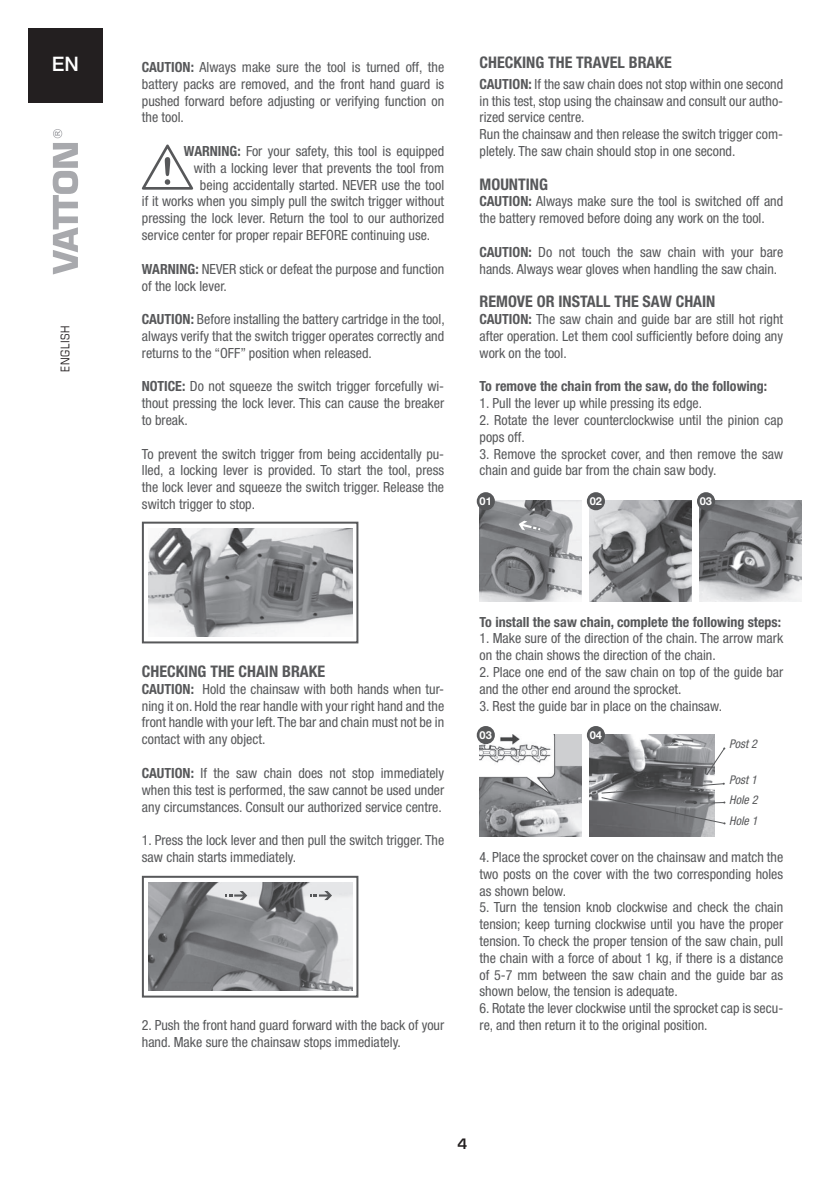
<style>
.page{position:relative;width:840px;height:1191px;background:#fff}
.page>*{position:absolute;margin:0;border:0;box-sizing:border-box;transform-origin:0 0}
.t1{font:500 20px "Helvetica Neue LT Std";color:#fff}
.t2{font:700 condensed 16px "Helvetica Neue LT Std";color:#57585a}
.t3{font:condensed 14px/16.8px "Helvetica Neue LT Std";color:#57585a}
.t4{font:700 condensed 14px "Helvetica Neue LT Std";color:#57585a}
.t5{font:600 14px "Eurostile LT Std";color:#231f20}
.t6{font:italic condensed 12px/21px "Helvetica Neue LT Std";color:#57585a;text-align:justify}
.t7{font:condensed 12px "Eurostile LT Std";letter-spacing:.05em;color:#231f20}
.t8{font:700 11px "Helvetica Neue LT Std";color:#fff}
.s1{font-weight:700}
</style>
<div class="page">
<div style="left:28px;top:28px;width:74px;height:74px;background:#231f20"></div>
<svg style="left:53px;top:129px;width:25px;height:145px"></svg>
<svg style="left:142px;top:144px;width:51px;height:46px"></svg>
<img style="left:148px;top:528px;width:204px;height:108px">
<div style="left:142px;top:521px;width:216px;height:122px;border:2px solid #57585a"></div>
<img style="left:148px;top:882px;width:204px;height:108px">
<div style="left:142px;top:875px;width:216px;height:122px;border:2px solid #57585a"></div>
<svg style="left:310px;top:891px;width:22px;height:9px"></svg>
<svg style="left:225px;top:891px;width:22px;height:9px"></svg>
<img style="left:479px;top:734px;width:102px;height:103px">
<div style="left:476px;top:726px;width:18px;height:18px;background:#57585a;border-radius:50%"></div>
<img style="left:589px;top:734px;width:125px;height:103px">
<div style="left:586px;top:726px;width:18px;height:18px;background:#57585a;border-radius:50%"></div>
<img style="left:479px;top:501px;width:102px;height:101px">
<div style="left:476px;top:492px;width:18px;height:18px;background:#57585a;border-radius:50%"></div>
<img style="left:589px;top:501px;width:102px;height:101px">
<div style="left:586px;top:492px;width:18px;height:18px;background:#57585a;border-radius:50%"></div>
<img style="left:699px;top:501px;width:102px;height:101px">
<div style="left:696px;top:492px;width:18px;height:18px;background:#57585a;border-radius:50%"></div>
<svg style="left:518px;top:520px;width:22px;height:10px"></svg>
<svg style="left:705px;top:747px;width:20px;height:28px"></svg>
<svg style="left:600px;top:782px;width:125px;height:42px;background:#7c7d80"></svg>
<h1 class="t1" style="left:52px;top:52px;width:29px">EN</h1>
<p class="t7" style="left:58px;top:372px;width:48px;rotate:-90deg">ENGLISH</p>
<p class="t3" style="left:142px;top:59px;width:304px;text-align:justify"><span class="s1">CAUTION:</span> Always make sure the tool is turned off, the battery packs are removed, and the front hand guard is pushed forward before adjusting or verifying function on the tool.</p>
<p class="t3" style="left:184px;top:143px;width:262px"><span class="s1">WARNING:</span> For your safety, this tool is equipped</p>
<p class="t3" style="left:194px;top:159px;width:252px">with a locking lever that prevents the tool from</p>
<p class="t3" style="left:200px;top:176px;width:246px">being accidentally started. NEVER use the tool</p>
<p class="t3" style="left:142px;top:193px;width:304px">if it works when you simply pull the switch trigger without</p>
<p class="t3" style="left:142px;top:210px;width:303px">pressing the lock lever. Return the tool to our authorized</p>
<p class="t3" style="left:142px;top:227px;width:290px">service center for proper repair BEFORE continuing use.</p>
<p class="t3" style="left:142px;top:260px;width:303px"><span class="s1">WARNING:</span> NEVER stick or defeat the purpose and function of the lock lever.</p>
<p class="t3" style="left:142px;top:311px;width:304px;text-align:justify"><span class="s1">CAUTION:</span> Before installing the battery cartridge in the tool, always verify that the switch trigger operates correctly and returns to the “OFF” position when released.</p>
<p class="t3" style="left:142px;top:378px;width:304px;text-align:justify"><span class="s1">NOTICE:</span> Do not squeeze the switch trigger forcefully wi&shy;thout pressing the lock lever. This can cause the breaker to break.</p>
<p class="t3" style="left:142px;top:445px;width:304px;text-align:justify">To prevent the switch trigger from being accidentally pu&shy;lled, a locking lever is provided. To start the tool, press the lock lever and squeeze the switch trigger. Release the switch trigger to stop.</p>
<p class="t2" style="left:479px;top:53px;width:194px">CHECKING THE TRAVEL BRAKE</p>
<p class="t3" style="left:479px;top:75px;width:305px"><span class="s1">CAUTION:</span> If the saw chain does not stop within one second in this test, stop using the chainsaw and consult our autho&shy;rized service centre.<br>Run the chainsaw and then release the switch trigger com&shy;pletely. The saw chain should stop in one second.</p>
<p class="t2" style="left:479px;top:174px;width:70px">MOUNTING</p>
<p class="t3" style="left:479px;top:193px;width:305px"><span class="s1">CAUTION:</span> Always make sure the tool is switched off and the battery removed before doing any work on the tool.</p>
<p class="t3" style="left:479px;top:243px;width:305px"><span class="s1">CAUTION:</span> Do not touch the saw chain with your bare hands. Always wear gloves when handling the saw chain.</p>
<p class="t2" style="left:479px;top:292px;width:237px">REMOVE OR INSTALL THE SAW CHAIN</p>
<p class="t3" style="left:479px;top:311px;width:305px;text-align:justify"><span class="s1">CAUTION:</span> The saw chain and guide bar are still hot right after operation. Let them cool sufficiently before doing any work on the tool.</p>
<p class="t4" style="left:479px;top:378px;width:289px">To remove the chain from the saw, do the following:</p>
<p class="t3" style="left:479px;top:395px;width:224px">1. Pull the lever up while pressing its edge.</p>
<p class="t3" style="left:479px;top:411px;width:305px">2. Rotate the lever counterclockwise until the pinion cap pops off.</p>
<p class="t3" style="left:479px;top:445px;width:305px">3. Remove the sprocket cover, and then remove the saw chain and guide bar from the chain saw body.</p>
<p class="t8" style="left:479px;top:494px;width:14px">01</p>
<p class="t8" style="left:589px;top:494px;width:14px">02</p>
<p class="t8" style="left:699px;top:494px;width:14px">03</p>
<p class="t2" style="left:142px;top:661px;width:185px">CHECKING THE CHAIN BRAKE</p>
<p class="t3" style="left:142px;top:680px;width:303px;text-align:justify"><span class="s1">CAUTION:</span> Hold the chainsaw with both hands when tur&shy;ning it on. Hold the rear handle with your right hand and the front handle with your left. The bar and chain must not be in contact with any object.</p>
<p class="t3" style="left:142px;top:764px;width:304px;text-align:justify"><span class="s1">CAUTION:</span> If the saw chain does not stop immediately when this test is performed, the saw cannot be used under any circumstances. Consult our authorized service centre.</p>
<p class="t3" style="left:142px;top:831px;width:304px">1. Press the lock lever and then pull the switch trigger. The saw chain starts immediately.</p>
<p class="t3" style="left:142px;top:1016px;width:303px">2. Push the front hand guard forward with the back of your hand. Make sure the chainsaw stops immediately.</p>
<p class="t4" style="left:479px;top:613px;width:303px">To install the saw chain, complete the following steps:</p>
<p class="t3" style="left:479px;top:630px;width:305px">1. Make sure of the direction of the chain. The arrow mark on the chain shows the direction of the chain.</p>
<p class="t3" style="left:479px;top:663px;width:305px">2. Place one end of the saw chain on top of the guide bar and the other end around the sprocket.</p>
<p class="t3" style="left:479px;top:697px;width:244px">3. Rest the guide bar in place on the chainsaw.</p>
<p class="t8" style="left:479px;top:728px;width:14px">03</p>
<p class="t8" style="left:589px;top:728px;width:14px">04</p>
<p class="t6" style="left:729px;top:733px;width:29px">Post 2</p>
<p class="t6" style="left:729px;top:769px;width:30px">Post 1<br>Hole 2<br>Hole 1</p>
<p class="t3" style="left:479px;top:848px;width:305px;text-align:justify">4. Place the sprocket cover on the chainsaw and match the two posts on the cover with the two corresponding holes as shown below.</p>
<p class="t3" style="left:479px;top:899px;width:305px;text-align:justify">5. Turn the tension knob clockwise and check the chain tension; keep turning clockwise until you have the proper tension. To check the proper tension of the saw chain, pull the chain with a force of about 1 kg, if there is a distance of 5-7 mm between the saw chain and the guide bar as shown below, the tension is adequate.</p>
<p class="t3" style="left:479px;top:999px;width:305px">6. Rotate the lever clockwise until the sprocket cap is secu&shy;re, and then return it to the original position.</p>
<p class="t5" style="left:457px;top:1135px;width:11px">4</p>
</div>
